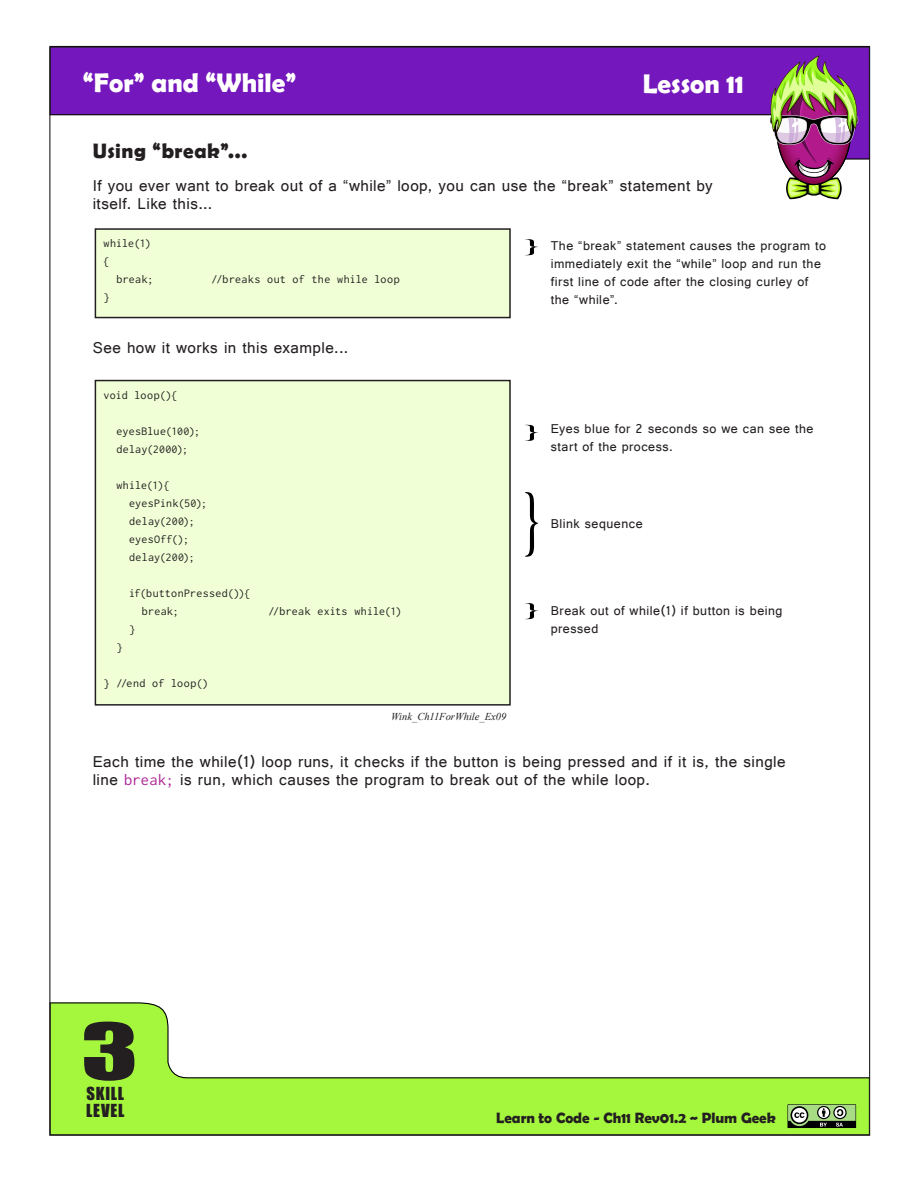
<style>
.page{position:relative;width:918px;height:1188px;background:#fff}
.page>*{position:absolute;margin:0;border:0;box-sizing:border-box;transform-origin:0 0}
.Body_Comments{font:72px "Impact";color:#231f20;scale:1.5 1}
.Heading_-_Page_Main{font:700 27px "Berlin Sans FB Demi";color:#fff}
.Body_Text{font:700 21px "Berlin Sans FB Demi";letter-spacing:.025em;color:#231f20}
.Body_Text-2{font:16.5px/18px "Gautami";letter-spacing:.03em;color:#231f20}
.Body_Comments-2{font:16.5px/16.5px "Impact";letter-spacing:.045em;color:#231f20}
.t1{font:700 15px "Berlin Sans FB Demi";color:#231f20}
.Body_Comments-3{font:13.5px/18px "Gautami";letter-spacing:.035em;color:#231f20}
.Code_Text{font:12px "Inconsolata";letter-spacing:.02em;color:#231f20}
.Code_Text-2{font:12px "Inconsolata";letter-spacing:.04em;color:#231f20}
.Code_Example_Subscri{font:italic 10.5px "Times New Roman";color:#231f20}
.s1{font-family:"Inconsolata";color:#ad2695}
</style>
<div class="page">
<svg style="left:51px;top:1002px;width:820px;height:134px;fill:#a5f73e"></svg>
<svg style="left:50px;top:45px;width:821px;height:115px;fill:#7417bc"></svg>
<svg style="left:788px;top:1104px;width:68px;height:24px;background:#718562"></svg>
<svg style="left:767px;top:55px;width:96px;height:144px"></svg>
<div style="left:95px;top:229px;width:415px;height:89px;background:#f0ffd6"></div>
<div style="left:95px;top:228px;width:416px;height:90px;border:2px solid #231f20"></div>
<div style="left:95px;top:381px;width:415px;height:324px;background:#f0ffd6"></div>
<div style="left:95px;top:380px;width:416px;height:326px;border:2px solid #231f20"></div>
<svg style="left:525px;top:239px;width:13px;height:16px"></svg>
<svg style="left:525px;top:425px;width:13px;height:16px"></svg>
<svg style="left:525px;top:603px;width:13px;height:16px"></svg>
<svg style="left:525px;top:492px;width:13px;height:65px"></svg>
<p class="Heading_-_Page_Main" style="left:83px;top:67px;width:215px">“For” and “While”</p>
<p class="Heading_-_Page_Main" style="left:643px;top:68px;width:103px">Lesson 11</p>
<p class="Body_Text" style="left:93px;top:139px;width:156px">Using “break”...</p>
<p class="Body_Text-2" style="left:93px;top:177px;width:622px">If you ever want to break out of a “while” loop, you can use the “break” statement by itself. Like this...</p>
<p class="Code_Text" style="left:104px;top:237px;width:49px">while(1)</p>
<p class="Code_Text" style="left:104px;top:255px;width:7px">{</p>
<p class="Code_Text" style="left:116px;top:273px;width:39px">break;</p>
<p class="Code_Text" style="left:212px;top:273px;width:190px">//breaks out of the while loop</p>
<p class="Code_Text" style="left:104px;top:291px;width:7px">}</p>
<p class="Body_Text-2" style="left:93px;top:338px;width:257px">See how it works in this example...</p>
<p class="Code_Text" style="left:104px;top:389px;width:75px">void loop(){</p>
<p class="Code_Text" style="left:116px;top:425px;width:85px">eyesBlue(100);</p>
<p class="Code_Text" style="left:116px;top:443px;width:73px">delay(2000);</p>
<p class="Code_Text" style="left:116px;top:479px;width:55px">while(1){</p>
<p class="Code_Text" style="left:129px;top:497px;width:80px">eyesPink(50);</p>
<p class="Code_Text" style="left:129px;top:515px;width:67px">delay(200);</p>
<p class="Code_Text" style="left:129px;top:533px;width:61px">eyesOff();</p>
<p class="Code_Text" style="left:129px;top:551px;width:67px">delay(200);</p>
<p class="Code_Text" style="left:129px;top:587px;width:123px">if(buttonPressed()){</p>
<p class="Code_Text" style="left:142px;top:605px;width:39px">break;</p>
<p class="Code_Text" style="left:268px;top:605px;width:135px">//break exits while(1)</p>
<p class="Code_Text" style="left:129px;top:623px;width:7px">}</p>
<p class="Code_Text" style="left:116px;top:641px;width:7px">}</p>
<p class="Code_Text-2" style="left:104px;top:677px;width:106px">} //end of loop()</p>
<p class="Code_Example_Subscri" style="left:391px;top:709px;width:117px">Wink_Ch11ForWhile_Ex09</p>
<p class="Body_Comments-3" style="left:551px;top:236px;width:277px">The “break” statement causes the program to immediately exit the “while” loop and run the first line of code after the closing curley of the “while”.</p>
<p class="Body_Comments-3" style="left:551px;top:419px;width:264px">Eyes blue for 2 seconds so we can see the start of the process.</p>
<p class="Body_Comments-3" style="left:551px;top:515px;width:93px">Blink sequence</p>
<p class="Body_Comments-3" style="left:551px;top:602px;width:233px">Break out of while(1) if button is being pressed</p>
<p class="Body_Text-2" style="left:93px;top:752px;width:694px">Each time the while(1) loop runs, it checks if the button is being pressed and if it is, the single line <span class="s1">break;</span> is run, which causes the program to break out of the while loop.</p>
<p class="Body_Comments" style="left:81px;top:996px;width:40px">3</p>
<p class="Body_Comments-2" style="left:86px;top:1085px;width:40px">SKILL<br>LEVEL</p>
<p class="t1" style="left:496px;top:1109px;width:281px">Learn to Code - Ch11 Rev01.2 ~ Plum Geek</p>
</div>
